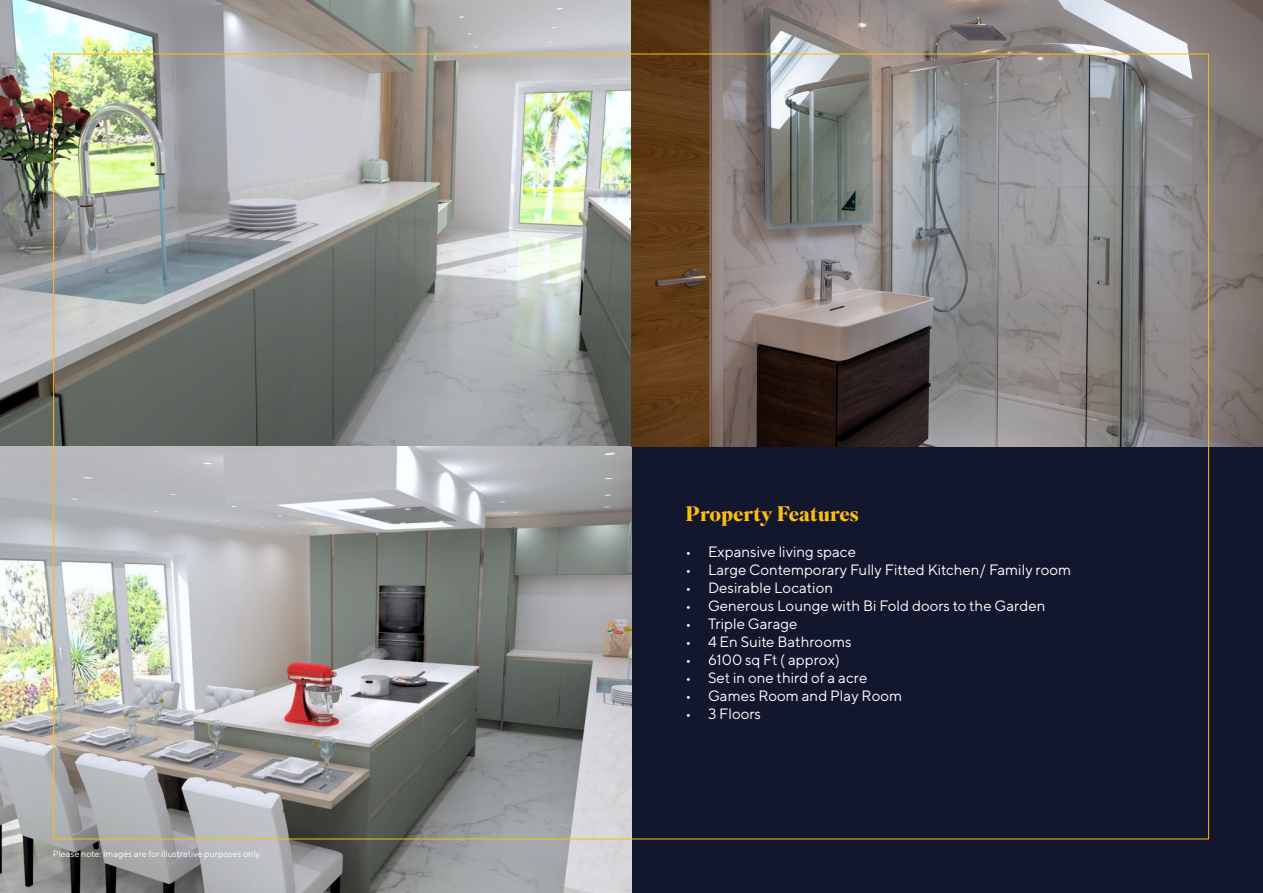
<style>
.page{position:relative;width:1263px;height:893px;background:#fff}
.page>*{position:absolute;margin:0;border:0;box-sizing:border-box;transform-origin:0 0}
.Main_text_black{font:700 21px "Superior Title";color:#fdbc12}
.Main_text_black-2{font:15px "TT Norms";color:#fff}
.t1{font:9px "TT Norms";color:#fff}
</style>
<div class="page">
<div style="left:631px;top:0;width:632px;height:893px;background:#12172d"></div>
<img style="left:1px;top:0;width:630px;height:893px">
<img style="left:631px;top:0;width:632px;height:446px">
<img style="left:0;top:0;width:1px;height:446px">
<img style="left:0;top:446px;width:1px;height:447px">
<p class="t1" style="left:53px;top:849px;width:209px">Please note: Images are for illustrative purposes only</p>
<p class="Main_text_black" style="left:685px;top:500px;width:175px">Property Features</p>
<p class="Main_text_black-2" style="left:685px;top:542px;width:172px">• Expansive living space</p>
<p class="Main_text_black-2" style="left:685px;top:560px;width:387px">• Large Contemporary Fully Fitted Kitchen/ Family room</p>
<p class="Main_text_black-2" style="left:685px;top:578px;width:149px">• Desirable Location</p>
<p class="Main_text_black-2" style="left:685px;top:596px;width:361px">• Generous Lounge with Bi Fold doors to the Garden</p>
<p class="Main_text_black-2" style="left:685px;top:614px;width:114px">• Triple Garage</p>
<p class="Main_text_black-2" style="left:685px;top:632px;width:168px">• 4 En Suite Bathrooms</p>
<p class="Main_text_black-2" style="left:685px;top:650px;width:156px">• 6100 sq Ft ( approx)</p>
<p class="Main_text_black-2" style="left:685px;top:668px;width:183px">• Set in one third of a acre</p>
<p class="Main_text_black-2" style="left:685px;top:686px;width:218px">• Games Room and Play Room</p>
<p class="Main_text_black-2" style="left:685px;top:704px;width:77px">• 3 Floors</p>
</div>
